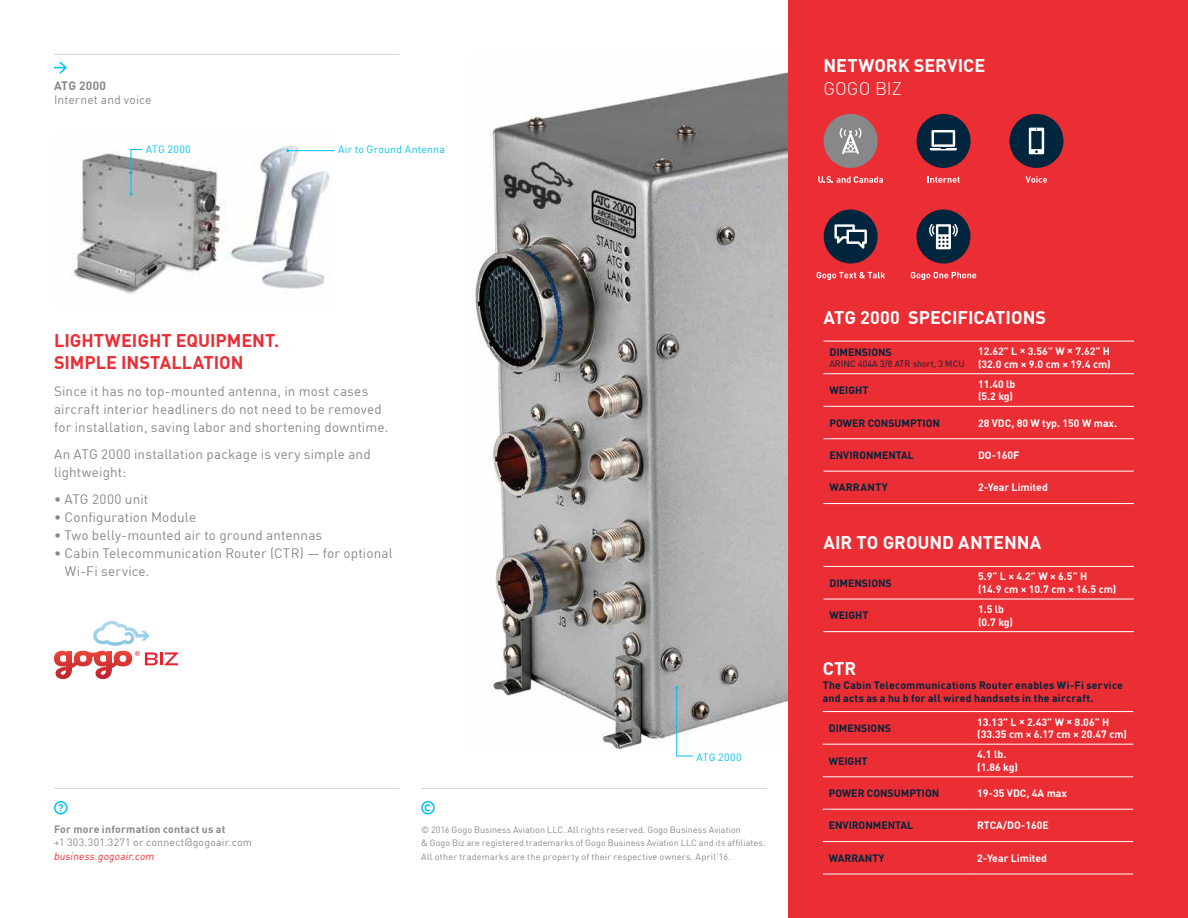
<style>
.page{position:relative;width:1188px;height:918px;background:#fff}
.page>*{position:absolute;margin:0;border:0;box-sizing:border-box;transform-origin:0 0}
.t1{font:700 18px "DIN Offc Pro";color:#fff}
.t2{font:700 18px/22.5px "DIN Offc Pro";color:#eb2d34}
.t3{font:300 18px "DIN Offc Pro";color:#fff}
.t4{font:13.5px/18px "DIN Offc Pro";letter-spacing:.01em;color:#86888a}
.t5{font:12px "DIN Offc Pro";letter-spacing:.015em;color:#86888a}
.t6{font:700 12px "DIN Offc Pro";letter-spacing:.025em;color:#86888a}
.t7{font:700 10.5px/12.6px "DIN Offc Pro";color:#fff}
.t8{font:700 10.5px "DIN Offc Pro";color:#00253c}
.t9{font:700 10.5px/13.5px "DIN Offc Pro";letter-spacing:.025em;color:#00253c}
.t10{font:10.5px "DIN Offc Pro";letter-spacing:.02em;color:#86888a}
.t11{font:10.5px "DIN Offc Pro";letter-spacing:.025em;color:#00c2f3}
.t12{font:700 10.5px "DIN Offc Pro";letter-spacing:.02em;color:#86888a}
.t13{font:italic 10.5px "DIN Offc Pro";letter-spacing:.025em;color:#eb2d34}
.t14{font:700 10.5px "DIN Offc Pro";letter-spacing:.04em;color:#00253c}
.t15{font:9px/13.5px "DIN Offc Pro";letter-spacing:.015em;color:#86888a}
.t16{font:9px "DIN Offc Pro";color:#00253c}
</style>
<div class="page">
<img style="left:71px;top:145px;width:264px;height:149px">
<svg style="left:129px;top:149px;width:14px;height:47px"></svg>
<img style="left:473px;top:72px;width:315px;height:678px">
<div style="left:788px;top:0;width:400px;height:918px;background:#eb2d34"></div>
<svg style="left:54px;top:61px;width:13px;height:13px"></svg>
<hr style="left:824px;top:341px;width:148px;height:1px;background:#fff">
<hr style="left:972px;top:341px;width:162px;height:1px;background:#fff">
<hr style="left:824px;top:373px;width:148px;height:1px;background:#fff">
<hr style="left:972px;top:373px;width:162px;height:1px;background:#fff">
<hr style="left:824px;top:406px;width:148px;height:1px;background:#fff">
<hr style="left:972px;top:406px;width:162px;height:1px;background:#fff">
<hr style="left:824px;top:438px;width:148px;height:1px;background:#fff">
<hr style="left:972px;top:438px;width:162px;height:1px;background:#fff">
<hr style="left:824px;top:471px;width:148px;height:1px;background:#fff">
<hr style="left:972px;top:471px;width:162px;height:1px;background:#fff">
<hr style="left:824px;top:503px;width:148px;height:1px;background:#fff">
<hr style="left:972px;top:503px;width:162px;height:1px;background:#fff">
<hr style="left:824px;top:566px;width:148px;height:1px;background:#fff">
<hr style="left:972px;top:566px;width:162px;height:1px;background:#fff">
<hr style="left:824px;top:599px;width:148px;height:1px;background:#fff">
<hr style="left:972px;top:599px;width:162px;height:1px;background:#fff">
<hr style="left:824px;top:631px;width:148px;height:1px;background:#fff">
<hr style="left:972px;top:631px;width:162px;height:1px;background:#fff">
<svg style="left:675px;top:686px;width:19px;height:71px"></svg>
<hr style="left:288px;top:150px;width:46px;height:1px;background:#00c2f3">
<hr style="left:421px;top:788px;width:346px;height:1px;background:#d1d3d4">
<hr style="left:54px;top:788px;width:346px;height:1px;background:#d1d3d4">
<svg style="left:59px;top:804px;width:4px;height:7px"></svg>
<div style="left:54px;top:801px;width:14px;height:13px;border:2px solid #00c2f3;border-radius:50%"></div>
<div style="left:421px;top:801px;width:14px;height:13px;border:2px solid #00c2f3;border-radius:50%"></div>
<svg style="left:425px;top:804px;width:5px;height:7px"></svg>
<hr style="left:54px;top:54px;width:346px;height:1px;background:#d1d3d4">
<hr style="left:823px;top:711px;width:148px;height:1px;background:#fff">
<hr style="left:971px;top:711px;width:162px;height:1px;background:#fff">
<hr style="left:823px;top:744px;width:148px;height:1px;background:#fff">
<hr style="left:971px;top:744px;width:162px;height:1px;background:#fff">
<hr style="left:823px;top:776px;width:148px;height:1px;background:#fff">
<hr style="left:971px;top:776px;width:162px;height:1px;background:#fff">
<hr style="left:823px;top:809px;width:148px;height:1px;background:#fff">
<hr style="left:971px;top:809px;width:162px;height:1px;background:#fff">
<hr style="left:823px;top:841px;width:148px;height:1px;background:#fff">
<hr style="left:971px;top:841px;width:162px;height:1px;background:#fff">
<hr style="left:823px;top:874px;width:148px;height:1px;background:#fff">
<hr style="left:971px;top:874px;width:162px;height:1px;background:#fff">
<svg style="left:54px;top:621px;width:124px;height:58px"></svg>
<div style="left:1009px;top:114px;width:54px;height:54px;background:#00253c;border-radius:50%"></div>
<svg style="left:1029px;top:128px;width:15px;height:26px"></svg>
<svg style="left:1026px;top:176px;width:21px;height:7px"></svg>
<div style="left:917px;top:114px;width:54px;height:54px;background:#00253c;border-radius:50%"></div>
<svg style="left:930px;top:130px;width:27px;height:20px"></svg>
<svg style="left:928px;top:176px;width:32px;height:7px"></svg>
<div style="left:824px;top:114px;width:54px;height:54px;background:#86888a;border-radius:50%"></div>
<svg style="left:840px;top:128px;width:22px;height:26px"></svg>
<svg style="left:818px;top:176px;width:65px;height:7px"></svg>
<div style="left:824px;top:210px;width:54px;height:54px;background:#00253c;border-radius:50%"></div>
<svg style="left:834px;top:224px;width:33px;height:25px"></svg>
<svg style="left:817px;top:272px;width:68px;height:8px"></svg>
<div style="left:916px;top:210px;width:54px;height:54px;background:#00253c;border-radius:50%"></div>
<svg style="left:929px;top:224px;width:29px;height:25px"></svg>
<svg style="left:911px;top:272px;width:65px;height:8px"></svg>
<p class="t6" style="left:54px;top:76px;width:54px">ATG 2000</p>
<p class="t5" style="left:54px;top:90px;width:99px">Internet and voice</p>
<p class="t11" style="left:146px;top:141px;width:46px">ATG 2000</p>
<p class="t11" style="left:338px;top:141px;width:108px">Air to Ground Antenna</p>
<h1 class="t1" style="left:824px;top:50px;width:163px">NETWORK SERVICE</h1>
<h1 class="t3" style="left:824px;top:74px;width:80px">GOGO BIZ</h1>
<h1 class="t2" style="left:54px;top:326px;width:227px">LIGHTWEIGHT EQUIPMENT.<br>SIMPLE INSTALLATION</h1>
<p class="t4" style="left:54px;top:381px;width:336px">Since it has no top-mounted antenna, in most cases aircraft interior headliners do not need to be removed for installation, saving labor and shortening downtime.</p>
<p class="t4" style="left:54px;top:444px;width:318px">An ATG 2000 installation package is very simple and lightweight:</p>
<p class="t4" style="left:54px;top:489px;width:96px">• ATG 2000 unit</p>
<p class="t4" style="left:54px;top:507px;width:144px">• Configuration Module</p>
<p class="t4" style="left:54px;top:525px;width:270px">• Two belly-mounted air to ground antennas</p>
<p class="t4" style="left:65px;top:543px;width:329px;text-indent:-11px">• Cabin Telecommunication Router (CTR) — for optional<br>Wi-Fi service.</p>
<p class="t12" style="left:54px;top:820px;width:173px">For more information contact us at</p>
<p class="t10" style="left:54px;top:834px;width:200px">+1 303.301.3271 or connect@gogoair.com</p>
<p class="t13" style="left:54px;top:848px;width:102px">business.gogoair.com</p>
<p class="t11" style="left:697px;top:748px;width:46px">ATG 2000</p>
<p class="t15" style="left:421px;top:822px;width:346px">© 2016 Gogo Business Aviation LLC. All rights reserved. Gogo Business Aviation<br>&amp; Gogo Biz are registered trademarks of Gogo Business Aviation LLC and its affiliates.<br>All other trademarks are the property of their respective owners. April’16.</p>
<h1 class="t1" style="left:824px;top:302px;width:224px">ATG 2000 SPECIFICATIONS</h1>
<p class="t8" style="left:830px;top:343px;width:64px">DIMENSIONS</p>
<p class="t16" style="left:830px;top:356px;width:137px">ARINC 404A 3/8 ATR short, 3 MCU</p>
<p class="t7" style="left:978px;top:344px;width:134px">12.62” L × 3.56” W × 7.62” H (32.0 cm × 9.0 cm × 19.4 cm)</p>
<p class="t8" style="left:829px;top:381px;width:40px">WEIGHT</p>
<p class="t7" style="left:978px;top:376px;width:39px">11.40 lb (5.2 kg)</p>
<p class="t8" style="left:829px;top:414px;width:112px">POWER CONSUMPTION</p>
<p class="t7" style="left:978px;top:415px;width:141px">28 VDC, 80 W typ. 150 W max.</p>
<p class="t8" style="left:829px;top:446px;width:86px">ENVIRONMENTAL</p>
<p class="t7" style="left:978px;top:447px;width:43px">DO-160F</p>
<p class="t14" style="left:829px;top:479px;width:60px">WARRANTY</p>
<p class="t7" style="left:978px;top:480px;width:71px">2-Year Limited</p>
<h1 class="t1" style="left:824px;top:527px;width:219px">AIR TO GROUND ANTENNA</h1>
<p class="t8" style="left:830px;top:574px;width:64px">DIMENSIONS</p>
<p class="t7" style="left:978px;top:569px;width:140px">5.9” L × 4.2” W × 6.5” H<br>(14.9 cm × 10.7 cm × 16.5 cm)</p>
<p class="t8" style="left:830px;top:607px;width:40px">WEIGHT</p>
<p class="t7" style="left:978px;top:602px;width:37px">1.5 lb (0.7 kg)</p>
<h1 class="t1" style="left:823px;top:653px;width:35px">CTR</h1>
<p class="t9" style="left:823px;top:677px;width:302px">The Cabin Telecommunications Router enables Wi-Fi service and acts as a hu b for all wired handsets in the aircraft.</p>
<p class="t8" style="left:829px;top:719px;width:64px">DIMENSIONS</p>
<p class="t7" style="left:977px;top:714px;width:151px">13.13” L × 2.43” W × 8.06” H (33.35 cm × 6.17 cm × 20.47 cm)</p>
<p class="t8" style="left:829px;top:752px;width:40px">WEIGHT</p>
<p class="t7" style="left:977px;top:747px;width:42px">4.1 lb. (1.86 kg)</p>
<p class="t8" style="left:829px;top:784px;width:112px">POWER CONSUMPTION</p>
<p class="t7" style="left:977px;top:786px;width:91px">19-35 VDC, 4A max</p>
<p class="t8" style="left:829px;top:817px;width:86px">ENVIRONMENTAL</p>
<p class="t7" style="left:977px;top:818px;width:73px">RTCA/DO-160E</p>
<p class="t8" style="left:829px;top:849px;width:57px">WARRANTY</p>
<p class="t7" style="left:977px;top:850px;width:71px">2-Year Limited</p>
</div>
